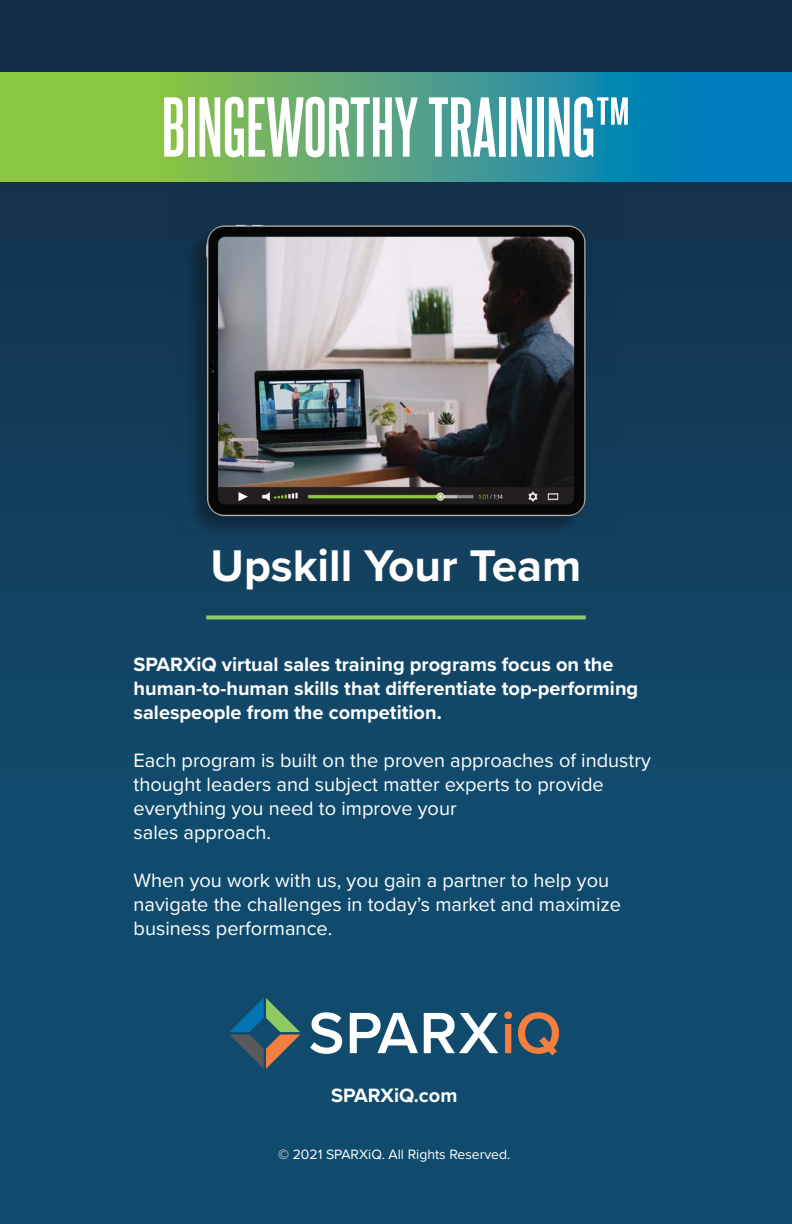
<style>
.page{position:relative;width:792px;height:1224px;background:#fff}
.page>*{position:absolute;margin:0;border:0;box-sizing:border-box;transform-origin:0 0}
.t1{font:700 72px "Steelfish Rg";color:#fff}
.t2{font:700 46px "Proxima Nova";color:#fff}
.t3{font:20px/24px "Proxima Nova";color:#fff}
.t4{font:700 20px/24px "Proxima Nova";color:#fff}
.t5{font:14px "Proxima Nova";color:#fff}
</style>
<div class="page">
<div style="left:0;top:0;width:792px;height:1224px;background:linear-gradient(to bottom,#143049,#105276)"></div>
<svg style="left:0;top:72px;width:792px;height:109px;background:#4ca27f"></svg>
<svg style="left:310px;top:1012px;width:32px;height:42px"></svg>
<svg style="left:350px;top:1013px;width:68px;height:40px"></svg>
<svg style="left:424px;top:1013px;width:74px;height:40px"></svg>
<svg style="left:504px;top:1011px;width:8px;height:42px"></svg>
<svg style="left:518px;top:1012px;width:41px;height:43px;background:#7b6358"></svg>
<svg style="left:229px;top:998px;width:71px;height:71px;background:#37616d"></svg>
<img style="left:173px;top:195px;width:446px;height:350px">
<svg style="left:206px;top:615px;width:380px;height:4px;background:#80ba63"></svg>
<h1 class="t1" style="left:162px;top:76px;width:470px">BINGEWORTHY TRAINING™</h1>
<h2 class="t2" style="left:211px;top:532px;width:372px">Upskill Your Team</h2>
<p class="t4" style="left:134px;top:652px;width:506px">SPARXiQ virtual sales training programs focus on the human-to-human skills that differentiate top-performing salespeople from the competition.</p>
<p class="t3" style="left:134px;top:748px;width:519px">Each program is built on the proven approaches of industry thought leaders and subject matter experts to provide everything you need to improve your<br>sales approach.</p>
<p class="t3" style="left:134px;top:868px;width:489px">When you work with us, you gain a partner to help you navigate the challenges in today’s market and maximize business performance.</p>
<p class="t4" style="left:331px;top:1082px;width:128px">SPARXiQ.com</p>
<p class="t5" style="left:278px;top:1144px;width:234px">© 2021 SPARXiQ. All Rights Reserved.</p>
</div>
